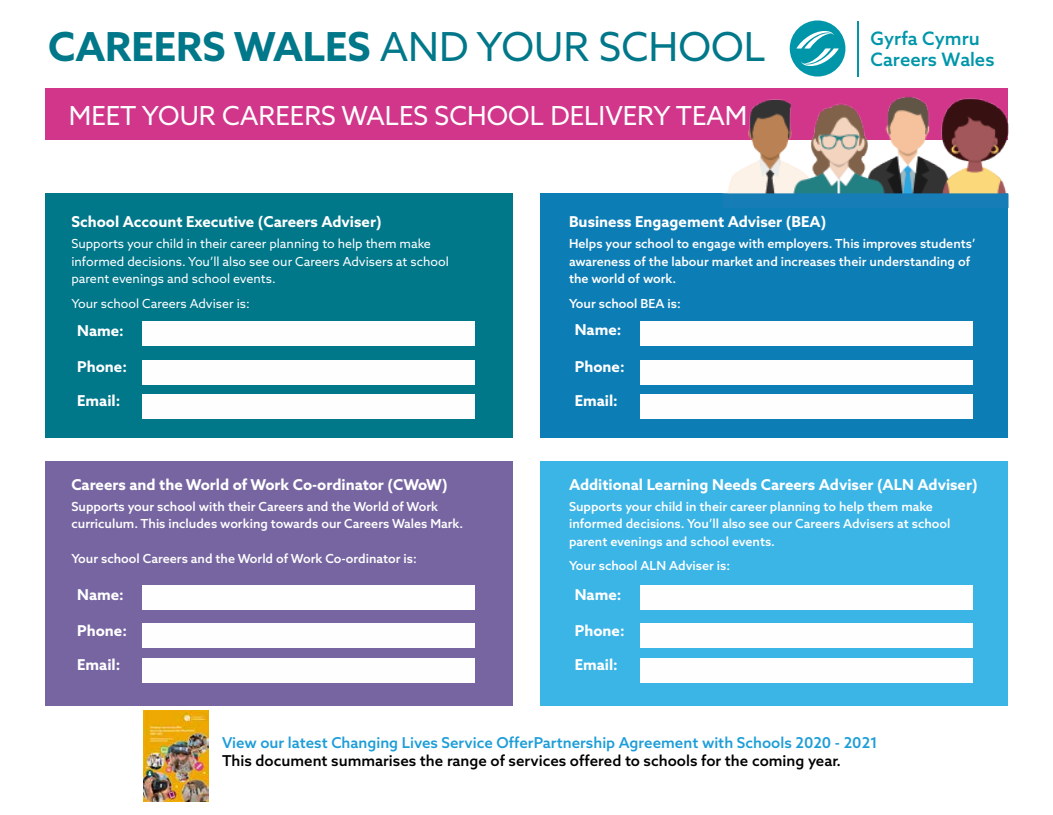
<style>
.page{position:relative;width:1053px;height:815px;background:#fff}
.page>*{position:absolute;margin:0;border:0;box-sizing:border-box;transform-origin:0 0}
.t1{font:40px "Azo Sans";color:#01778a}
.t2{font:26.25px "Azo Sans";color:#fff}
.t3{font:500 18.5px/21.4px "Azo Sans";color:#0096aa}
.t4{font:700 15px "Azo Sans";color:#fff}
.t5{font:500 15px "Azo Sans";color:#1d9dd8}
.t6{font:500 15px "Azo Sans";color:#000}
.t7{font:500 12.5px/17.5px "Azo Sans";color:#fff}
.t8{font:12.5px/17.5px "Azo Sans";color:#fff}
.s1{font-weight:700}
</style>
<div class="page">
<div style="left:45px;top:89px;width:962px;height:51px;background:#d1368b"></div>
<svg style="left:789px;top:20px;width:56px;height:57px"></svg>
<hr style="left:857px;top:21px;width:2px;height:55px;background:#0096aa">
<div style="left:45px;top:193px;width:468px;height:245px;background:#01778a"></div>
<div style="left:45px;top:461px;width:468px;height:244px;background:#7665a1"></div>
<div style="left:540px;top:461px;width:467px;height:244px;background:#3bb4e6"></div>
<div style="left:540px;top:193px;width:467px;height:245px;background:#0d7db5"></div>
<div style="left:142px;top:321px;width:333px;height:25px;background:#fefefe"></div>
<div style="left:142px;top:360px;width:333px;height:25px;background:#fefefe"></div>
<div style="left:142px;top:394px;width:333px;height:25px;background:#fefefe"></div>
<div style="left:142px;top:585px;width:333px;height:25px;background:#fefefe"></div>
<div style="left:142px;top:623px;width:333px;height:25px;background:#fefefe"></div>
<div style="left:142px;top:658px;width:333px;height:25px;background:#fefefe"></div>
<div style="left:640px;top:321px;width:332px;height:25px;background:#fefefe"></div>
<div style="left:640px;top:360px;width:332px;height:25px;background:#fefefe"></div>
<div style="left:640px;top:394px;width:332px;height:25px;background:#fefefe"></div>
<div style="left:640px;top:585px;width:332px;height:25px;background:#fefefe"></div>
<div style="left:640px;top:623px;width:332px;height:25px;background:#fefefe"></div>
<div style="left:640px;top:658px;width:332px;height:25px;background:#fefefe"></div>
<img style="left:143px;top:710px;width:65px;height:91px">
<img style="left:722px;top:97px;width:286px;height:111px">
<p class="t1" style="left:48px;top:20px;width:719px"><span class="s1">CAREERS WALES</span> AND YOUR SCHOOL</p>
<p class="t2" style="left:69px;top:98px;width:680px">MEET YOUR CAREERS WALES SCHOOL DELIVERY TEAM</p>
<h3 class="t3" style="left:870px;top:27px;width:125px">Gyrfa Cymru<br>Careers Wales</h3>
<p class="t4" style="left:71px;top:212px;width:311px">School Account Executive (Careers Adviser)</p>
<p class="t8" style="left:71px;top:235px;width:379px">Supports your child in their career planning to help them make informed decisions. You’ll also see our Careers Advisers at school parent evenings and school events.</p>
<p class="t8" style="left:71px;top:295px;width:180px">Your school Careers Adviser is:</p>
<p class="t4" style="left:77px;top:321px;width:48px">Name:</p>
<p class="t4" style="left:77px;top:356px;width:51px">Phone:</p>
<p class="t4" style="left:77px;top:391px;width:45px">Email:</p>
<p class="t4" style="left:71px;top:474px;width:378px">Careers and the World of Work Co-ordinator (CWoW)</p>
<p class="t7" style="left:71px;top:497px;width:393px">Supports your school with their Careers and the World of Work curriculum. This includes working towards our Careers Wales Mark.</p>
<p class="t7" style="left:71px;top:550px;width:347px">Your school Careers and the World of Work Co-ordinator is:</p>
<p class="t4" style="left:77px;top:584px;width:48px">Name:</p>
<p class="t4" style="left:77px;top:620px;width:51px">Phone:</p>
<p class="t4" style="left:77px;top:655px;width:45px">Email:</p>
<p class="t4" style="left:569px;top:212px;width:259px">Business Engagement Adviser (BEA)</p>
<p class="t7" style="left:569px;top:235px;width:408px">Helps your school to engage with employers. This improves students’ awareness of the labour market and increases their understanding of the world of work.</p>
<p class="t7" style="left:569px;top:295px;width:113px">Your school BEA is:</p>
<p class="t4" style="left:574px;top:320px;width:48px">Name:</p>
<p class="t4" style="left:574px;top:356px;width:51px">Phone:</p>
<p class="t4" style="left:574px;top:391px;width:45px">Email:</p>
<p class="t4" style="left:569px;top:474px;width:410px">Additional Learning Needs Careers Adviser (ALN Adviser)</p>
<p class="t7" style="left:569px;top:497px;width:383px">Supports your child in their career planning to help them make informed decisions. You’ll also see our Careers Advisers at school parent evenings and school events.</p>
<p class="t7" style="left:569px;top:557px;width:163px">Your school ALN Adviser is:</p>
<p class="t4" style="left:574px;top:584px;width:48px">Name:</p>
<p class="t4" style="left:574px;top:620px;width:51px">Phone:</p>
<p class="t4" style="left:574px;top:655px;width:45px">Email:</p>
<p class="t5" style="left:222px;top:733px;width:657px">View our latest Changing Lives Service OfferPartnership Agreement with Schools 2020 - 2021</p>
<p class="t6" style="left:222px;top:751px;width:620px">This document summarises the range of services offered to schools for the coming year.</p>
</div>
